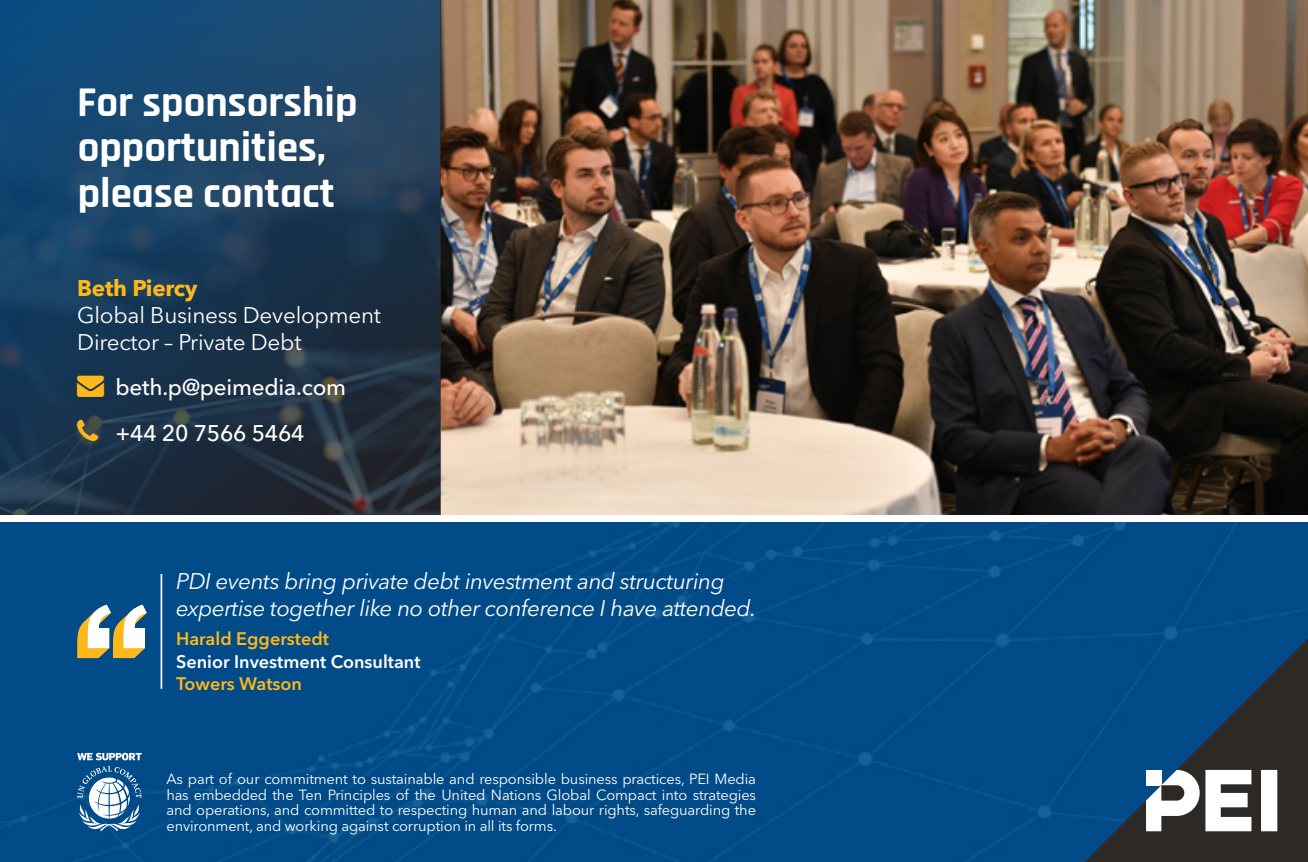
<style>
.page{position:relative;width:1308px;height:862px;background:#fff}
.page>*{position:absolute;margin:0;border:0;box-sizing:border-box;transform-origin:0 0}
.Header_2{font:700 42.75px/45px "Rajdhani";color:#fff}
.t1{font:italic 22.5px/27px "Avenir Next LT Pro";letter-spacing:-.02em;color:#fff}
.t2{font:22.5px/27px "Avenir Next LT Pro";letter-spacing:-.01em;color:#fff}
.t3{font:500 22.5px "Avenir Next LT Pro";letter-spacing:-.01em;color:#fff}
.t4{font:600 18px/22.5px "Avenir Next LT Pro";color:#ffb81c}
.Body_8pt{font:14.62px/15.8px "Avenir Next LT Pro";letter-spacing:-.01em;color:#fff;text-align:justify}
.s1{font-weight:700;color:#ffb81c}
.s2{color:#ffb81c}
.s3{color:#fff}
</style>
<div class="page">
<img style="left:440px;top:0;width:867px;height:514px">
<svg style="left:0;top:0;width:439px;height:514px;background:#1b3b58"></svg>
<div style="left:0;top:522px;width:1307px;height:339px;background:#014b88"></div>
<svg style="left:77px;top:752px;width:65px;height:78px"></svg>
<svg style="left:1084px;top:638px;width:223px;height:223px;background:#133d60"></svg>
<svg style="left:1146px;top:769px;width:131px;height:61px"></svg>
<hr style="left:161px;top:573px;width:1px;height:115px;background:#fff">
<svg style="left:77px;top:604px;width:70px;height:53px"></svg>
<svg style="left:77px;top:419px;width:21px;height:21px"></svg>
<p class="Header_2" style="left:77px;top:81px;width:282px">For sponsorship opportunities, please contact</p>
<p class="t2" style="left:77px;top:274px;width:305px"><span class="s1">Beth Piercy<br></span>Global Business Development<br>Director – Private Debt</p>
<p class="t3" style="left:77px;top:373px;width:270px"><span class="s2">→</span> beth.p@peimedia.com</p>
<p class="t3" style="left:115px;top:419px;width:191px">+44 20 7566 5464</p>
<p class="t1" style="left:176px;top:567px;width:581px">PDI events bring private debt investment and structuring expertise together like no other conference I have attended.</p>
<p class="t4" style="left:176px;top:627px;width:246px">Harald Eggerstedt<br><span class="s3">Senior Investment Consultant<br></span>Towers Watson</p>
<p class="Body_8pt" style="left:166px;top:770px;width:591px">As part of our commitment to sustainable and responsible business practices, PEI Media has embedded the Ten Principles of the United Nations Global Compact into strategies and operations, and committed to respecting human and labour rights, safeguarding the environment, and working against corruption in all its forms.</p>
</div>
